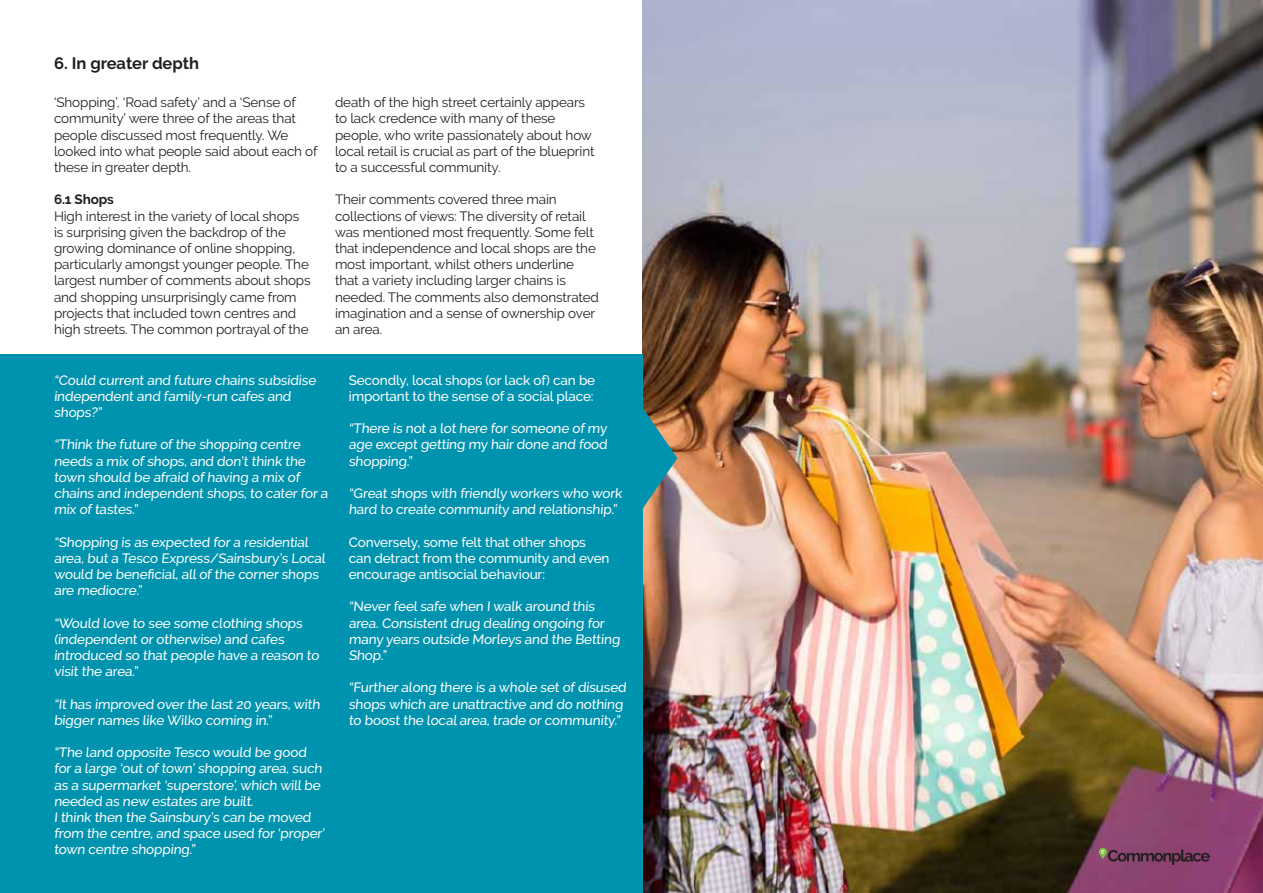
<style>
.page{position:relative;width:1263px;height:893px;background:#fff}
.page>*{position:absolute;margin:0;border:0;box-sizing:border-box;transform-origin:0 0}
.t1{font:700 16.5px "Raleway";color:#231f20}
.t2{font:500 13.5px/16.2px "Raleway";letter-spacing:-.01em;color:#fff}
.t3{font:13.5px/16.2px "Raleway";letter-spacing:-.01em;color:#231f20}
.t4{font:700 13.5px "Raleway";letter-spacing:-.01em;color:#231f20}
</style>
<div class="page">
<img style="left:642px;top:0;width:621px;height:893px">
<svg style="left:1099px;top:848px;width:111px;height:17px;background:#6f3d59"></svg>
<div style="left:0;top:354px;width:642px;height:539px;background:#0093af"></div>
<img style="left:642px;top:384px;width:35px;height:148px">
<p class="t1" style="left:54px;top:54px;width:147px">6. In greater depth</p>
<p class="t3" style="left:54px;top:94px;width:265px">‘Shopping’, ‘Road safety’ and a ‘Sense of community’ were three of the areas that people discussed most frequently. We looked into what people said about each of these in greater depth.</p>
<p class="t4" style="left:54px;top:192px;width:61px">6.1 Shops</p>
<p class="t3" style="left:54px;top:208px;width:258px">High interest in the variety of local shops is surprising given the backdrop of the growing dominance of online shopping, particularly amongst younger people. The largest number of comments about shops and shopping unsurprisingly came from projects that included town centres and high streets. The common portrayal of the</p>
<p class="t3" style="left:335px;top:94px;width:261px">death of the high street certainly appears to lack credence with many of these people, who write passionately about how local retail is crucial as part of the blueprint to a successful community.</p>
<p class="t3" style="left:335px;top:192px;width:265px">Their comments covered three main collections of views: The diversity of retail was mentioned most frequently. Some felt that independence and local shops are the most important, whilst others underline that a variety including larger chains is needed. The comments also demonstrated imagination and a sense of ownership over an area.</p>
<p class="t2" style="left:54px;top:372px;width:265px">“Could current and future chains subsidise independent and family-run cafes and shops?”</p>
<p class="t2" style="left:54px;top:436px;width:277px">“Think the future of the shopping centre needs a mix of shops, and don’t think the town should be afraid of having a mix of chains and independent shops, to cater for a mix of tastes.”</p>
<p class="t2" style="left:54px;top:534px;width:274px">“Shopping is as expected for a residential area, but a Tesco Express/Sainsbury’s Local would be beneficial, all of the corner shops are mediocre.”</p>
<p class="t2" style="left:54px;top:615px;width:268px">“Would love to see some clothing shops (independent or otherwise) and cafes introduced so that people have a reason to visit the area.”</p>
<p class="t2" style="left:54px;top:696px;width:269px">“It has improved over the last 20 years, with bigger names like Wilko coming in.”</p>
<p class="t2" style="left:54px;top:744px;width:273px">“The land opposite Tesco would be good for a large ‘out of town’ shopping area, such as a supermarket ‘superstore’, which will be needed as new estates are built.<br>I think then the Sainsbury’s can be moved from the centre, and space used for ‘proper’ town centre shopping.”</p>
<p class="t2" style="left:349px;top:372px;width:248px">Secondly, local shops (or lack of) can be important to the sense of a social place:</p>
<p class="t2" style="left:349px;top:420px;width:262px;text-align:justify">“There is not a lot here for someone of my age except getting my hair done and food shopping.”</p>
<p class="t2" style="left:349px;top:485px;width:276px">“Great shops with friendly workers who work hard to create community and relationship.”</p>
<p class="t2" style="left:349px;top:534px;width:262px">Conversely, some felt that other shops can detract from the community and even encourage antisocial behaviour:</p>
<p class="t2" style="left:349px;top:598px;width:274px">“Never feel safe when I walk around this area. Consistent drug dealing ongoing for many years outside Morleys and the Betting<br>Shop.”</p>
<p class="t2" style="left:349px;top:679px;width:281px">“Further along there is a whole set of disused shops which are unattractive and do nothing to boost the local area, trade or community.”</p>
</div>
